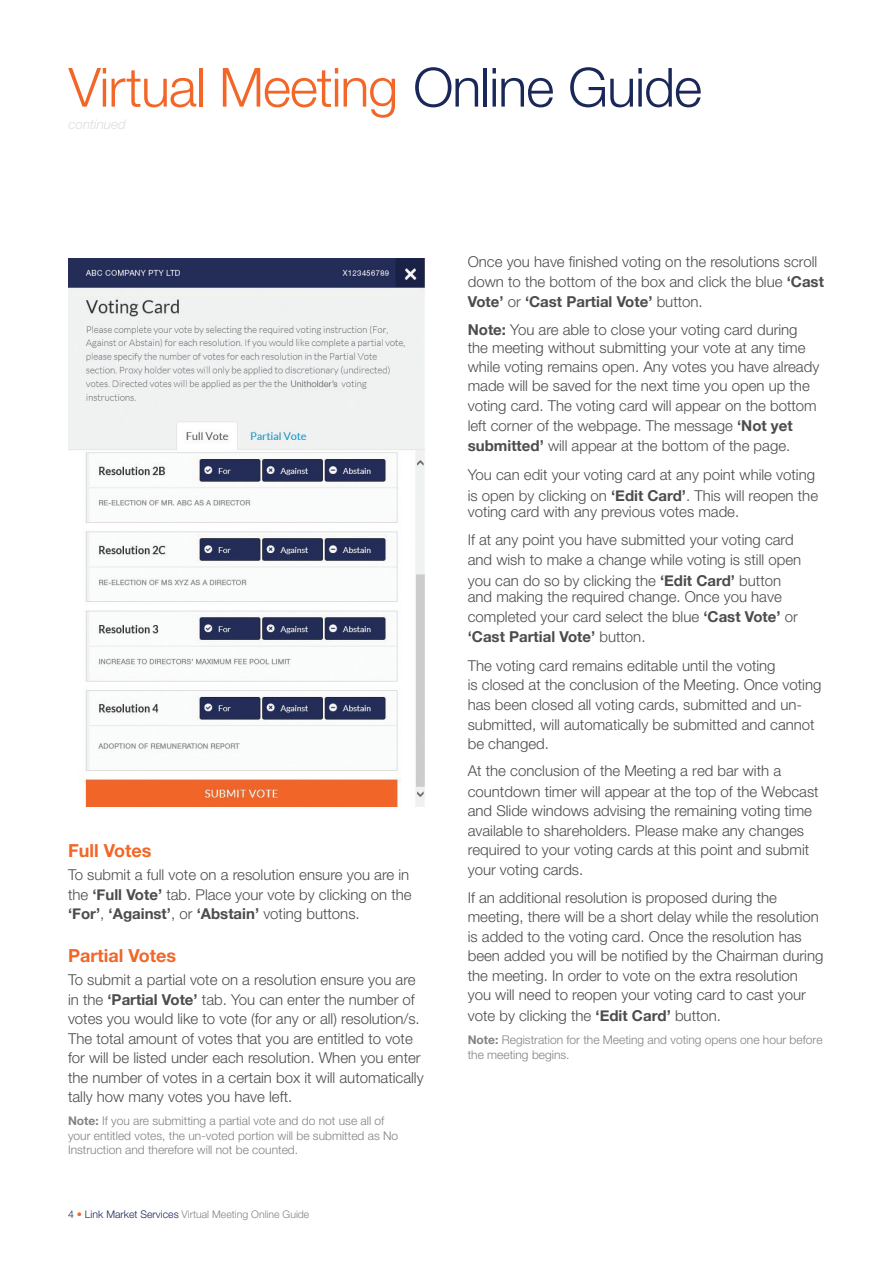
<style>
.page{position:relative;width:893px;height:1263px;background:#fff}
.page>*{position:absolute;margin:0;border:0;box-sizing:border-box;transform-origin:0 0}
.t1{font:300 54px "Helvetica Neue LT Std";letter-spacing:-.02em;color:#f26628}
.Subheader_Small{font:700 18px "Helvetica Neue LT Std";color:#f26628}
.disclaimer{font:300 15px/19.6px "Helvetica Neue LT Std";color:#4b4c4d}
.Body_Copy{font:300 15px/19.5px "Helvetica Neue LT Std";color:#4b4c4d}
.t2{font:italic 300 13.5px "Helvetica Neue LT Std";color:#dcdddf}
.disclaimer-2{font:300 12px/14.4px "Helvetica Neue LT Std";color:#808285}
.t3{font:300 10.5px "Helvetica Neue LT Std";color:#808285}
.s1{color:#1a2759}
.s2{font-family:"Helvetica Neue";font-weight:700}
.s3{font-weight:700}
.s4{color:#f26628}
</style>
<div class="page">
<img style="left:68px;top:258px;width:357px;height:549px">
<p class="t1" style="left:69px;top:54px;width:635px">Virtual Meeting <span class="s1">Online Guide</span></p>
<p class="t2" style="left:69px;top:116px;width:59px">continued</p>
<p class="Subheader_Small" style="left:68px;top:839px;width:85px">Full Votes</p>
<p class="Body_Copy" style="left:68px;top:865px;width:345px">To submit a full vote on a resolution ensure you are in the <span class="s2">‘Full Vote’</span> tab. Place your vote by clicking on the <span class="s2">‘For’</span>, <span class="s2">‘Against’</span>, or <span class="s2">‘Abstain’</span> voting buttons.</p>
<p class="Subheader_Small" style="left:68px;top:944px;width:109px">Partial Votes</p>
<p class="Body_Copy" style="left:68px;top:970px;width:357px">To submit a partial vote on a resolution ensure you are in the <span class="s2">‘Partial Vote’</span> tab. You can enter the number of votes you would like to vote (for any or all) resolution/s.<br>The total amount of votes that you are entitled to vote for will be listed under each resolution. When you enter the number of votes in a certain box it will automatically tally how many votes you have left.</p>
<p class="disclaimer-2" style="left:68px;top:1113px;width:332px"><span class="s3">Note:</span> If you are submitting a partial vote and do not use all of your entitled votes, the un-voted portion will be submitted as No<br>Instruction and therefore will not be counted.</p>
<p class="t3" style="left:68px;top:1208px;width:243px"><span class="s1">4</span> <span class="s4">•</span> <span class="s1">Link Market Services</span> Virtual Meeting Online Guide</p>
<p class="disclaimer" style="left:468px;top:251px;width:358px;line-height:20.1px">Once you have finished voting on the resolutions scroll down to the bottom of the box and click the blue <span class="s2">‘Cast<br>Vote’</span> or <span class="s2">‘Cast Partial Vote’</span> button.</p>
<p class="disclaimer" style="left:468px;top:321px;width:339px;line-height:17.7px"><span class="s2">Note:</span> You are able to close your voting card during the meeting without submitting your vote at any time</p>
<p class="disclaimer" style="left:468px;top:357px;width:353px;line-height:19.2px">while voting remains open. Any votes you have already made will be saved for the next time you open up the voting card. The voting card will appear on the bottom</p>
<p class="disclaimer" style="left:468px;top:416px;width:326px">left corner of the webpage. The message <span class="s2">‘Not yet submitted’</span> will appear at the bottom of the page.</p>
<p class="disclaimer" style="left:468px;top:464px;width:352px;line-height:20.9px">You can edit your voting card at any point while voting is open by clicking on <span class="s2">‘Edit Card’</span>. This will reopen the</p>
<p class="disclaimer" style="left:468px;top:497px;width:327px;line-height:28px">voting card with any previous votes made.<br>If at any point you have submitted your voting card</p>
<p class="disclaimer" style="left:468px;top:549px;width:335px;line-height:20.9px">and wish to make a change while voting is still open you can do so by clicking the <span class="s2">‘Edit Card’</span> button</p>
<p class="disclaimer" style="left:468px;top:586px;width:332px;line-height:20.1px">and making the required change. Once you have completed your card select the blue <span class="s2">‘Cast Vote’</span> or <span class="s2">‘Cast Partial Vote’</span> button.</p>
<p class="disclaimer" style="left:468px;top:656px;width:355px;line-height:18.5px">The voting card remains editable until the voting<br>is closed at the conclusion of the Meeting. Once voting</p>
<p class="disclaimer" style="left:468px;top:695px;width:348px">has been closed all voting cards, submitted and un&shy;submitted, will automatically be submitted and cannot be changed.</p>
<p class="disclaimer" style="left:468px;top:761px;width:352px">At the conclusion of the Meeting a red bar with a countdown timer will appear at the top of the Webcast and Slide windows advising the remaining voting time available to shareholders. Please make any changes required to your voting cards at this point and submit your voting cards.</p>
<p class="disclaimer" style="left:468px;top:887px;width:357px">If an additional resolution is proposed during the meeting, there will be a short delay while the resolution is added to the voting card. Once the resolution has been added you will be notified by the Chairman during the meeting. In order to vote on the extra resolution you will need to reopen your voting card to cast your vote by clicking the <span class="s2">‘Edit Card’</span> button.</p>
<p class="disclaimer-2" style="left:468px;top:1032px;width:356px"><span class="s3">Note:</span> Registration for the Meeting and voting opens one hour before the meeting begins.</p>
</div>
